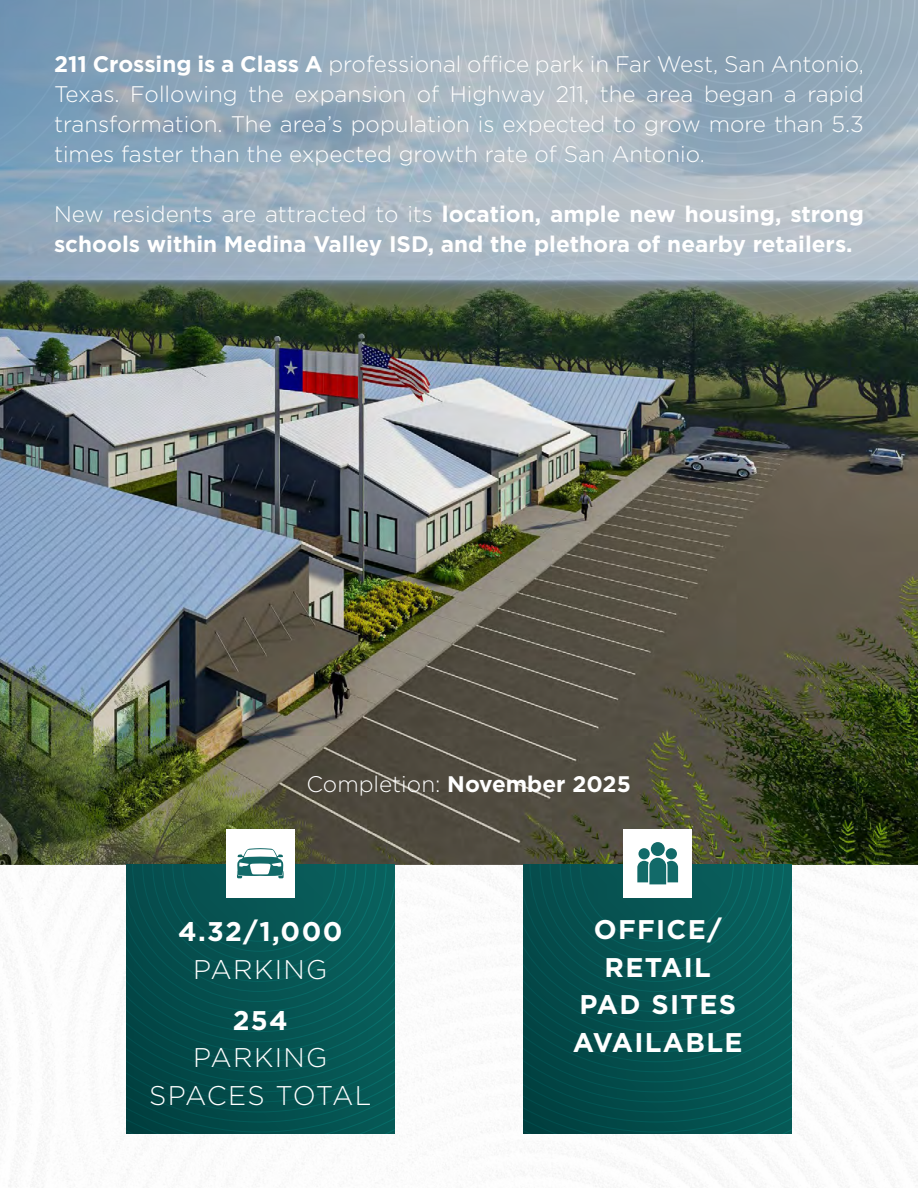
<style>
.page{position:relative;width:918px;height:1188px;background:#fff}
.page>*{position:absolute;margin:0;border:0;box-sizing:border-box;transform-origin:0 0}
.t1{font:700 27px/37.5px "Gotham";letter-spacing:.05em;color:#fff;text-align:center}
.t2{font:300 27px/37.5px "Gotham";letter-spacing:.05em;color:#fff;text-align:center}
.t3{font:300 22.5px/30px "Gotham";color:#fff;text-align:justify}
.t4{font:700 22.5px/30px "Gotham";color:#fff}
.s1{font-weight:700}
.s2{font-weight:300}
</style>
<div class="page">
<img style="left:0;top:488px;width:918px;height:377px">
<img style="left:0;top:0;width:363px;height:488px">
<svg style="left:363px;top:0;width:555px;height:237px;background:#a7b6c1"></svg>
<img style="left:241px;top:237px;width:677px;height:251px">
<svg style="left:126px;top:1022px;width:269px;height:111px;background:#044f4e"></svg>
<svg style="left:126px;top:1030px;width:2px;height:103px"></svg>
<svg style="left:523px;top:1022px;width:269px;height:111px;background:#044f4e"></svg>
<svg style="left:523px;top:1030px;width:3px;height:103px"></svg>
<div style="left:226px;top:829px;width:69px;height:69px;background:#fff"></div>
<div style="left:623px;top:829px;width:69px;height:69px;background:#fff"></div>
<svg style="left:126px;top:848px;width:269px;height:174px;background:#1a5f5c"></svg>
<div style="left:666px;top:848px;width:11px;height:11px;background:#126a69;border-radius:50%"></div>
<div style="left:638px;top:848px;width:12px;height:11px;background:#126a69;border-radius:50%"></div>
<svg style="left:523px;top:858px;width:269px;height:164px;background:#135d5a"></svg>
<div style="left:651px;top:842px;width:14px;height:14px;background:#126a69;border-radius:50%"></div>
<p class="t3" style="left:54px;top:48px;width:812px"><span class="s1">211 Crossing is a Class A</span> professional office park in Far West, San Antonio, Texas. Following the expansion of Highway 211, the area began a rapid transformation. The area’s population is expected to grow more than 5.3 times faster than the expected growth rate of San Antonio.</p>
<p class="t4" style="left:54px;top:198px;width:811px"><span class="s2">New residents are attracted to its</span> location, ample new housing, strong schools within Medina Valley ISD, and the plethora of nearby retailers.</p>
<p class="t4" style="left:307px;top:768px;width:326px"><span class="s2">Completion:</span> November 2025</p>
<p class="t1" style="left:178px;top:912px;width:166px">4.32/1,000</p>
<p class="t2" style="left:193px;top:950px;width:136px">PARKING</p>
<p class="t1" style="left:233px;top:1001px;width:57px">254</p>
<p class="t2" style="left:149px;top:1038px;width:224px">PARKING<br>SPACES TOTAL</p>
<p class="t1" style="left:573px;top:910px;width:171px">OFFICE/<br>RETAIL<br>PAD SITES<br>AVAILABLE</p>
</div>
